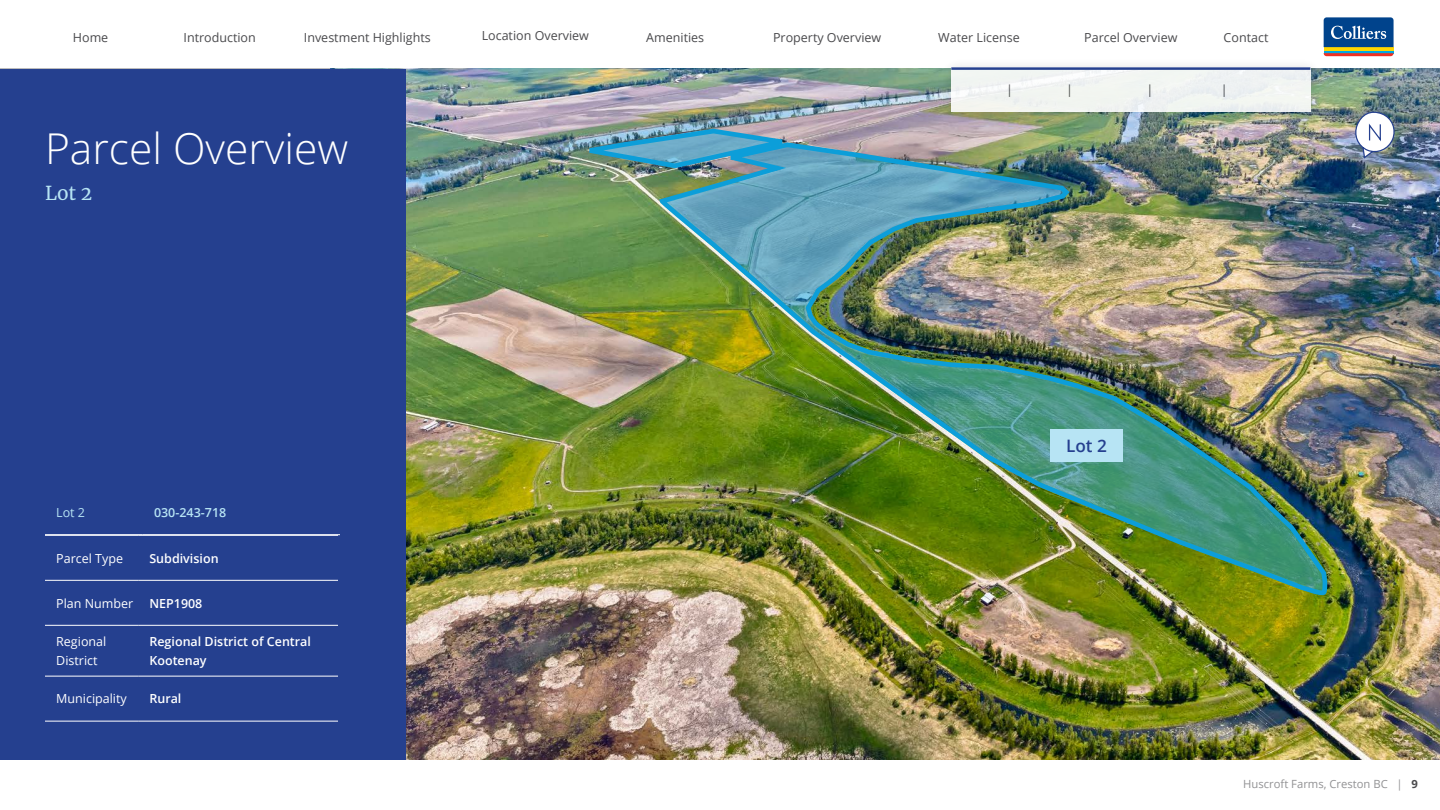
<style>
.page{position:relative;width:1440px;height:810px;background:#fff}
.page>*{position:absolute;margin:0;border:0;box-sizing:border-box;transform-origin:0 0}
.t1{font:300 42.5px "Open Sans";color:#fff}
.t2{font:19px "Merriweather";color:#b7e4f4}
.t3{font:600 17.12px "Open Sans";color:#25408f}
.t4{font:12.5px "Open Sans";color:#4a4a4d}
.t5{font:600 12.5px/18.8px "Open Sans";color:#fff}
.t6{font:12.5px/18.8px "Open Sans";color:#fff}
.t7{font:600 12.5px "Open Sans";color:#b7e4f4}
.t8{font:12.5px "Open Sans";color:#b7e4f4}
.t9{font:11.25px "Open Sans";color:#929294}
.s1{font-weight:700;color:#4a4a4d}
</style>
<div class="page">
<svg style="left:1323px;top:16px;width:72px;height:41px"></svg>
<hr style="left:1324px;top:50px;width:70px;height:3px;background:#00a8e4">
<hr style="left:1324px;top:47px;width:70px;height:3px;background:#ffd600">
<svg style="left:1324px;top:53px;width:70px;height:3px"></svg>
<svg style="left:1324px;top:17px;width:70px;height:30px"></svg>
<img style="left:406px;top:69px;width:1034px;height:691px">
<div style="left:0;top:69px;width:406px;height:691px;background:#25408f"></div>
<div style="left:940px;top:56px;width:382px;height:67px;background:#000;opacity:.15"></div>
<div style="left:951px;top:67px;width:359px;height:45px;background:#f1f5f2"></div>
<hr style="left:951px;top:67px;width:359px;height:3px;background:#25408f">
<hr style="left:45px;top:535px;width:93px;height:1px;background:#fff">
<hr style="left:138px;top:535px;width:200px;height:1px;background:#fff">
<hr style="left:45px;top:580px;width:93px;height:1px;background:#fff">
<hr style="left:138px;top:580px;width:200px;height:1px;background:#fff">
<hr style="left:45px;top:625px;width:93px;height:1px;background:#fff">
<hr style="left:138px;top:625px;width:200px;height:1px;background:#fff">
<hr style="left:45px;top:676px;width:93px;height:1px;background:#fff">
<hr style="left:138px;top:676px;width:200px;height:1px;background:#fff">
<hr style="left:45px;top:721px;width:93px;height:1px;background:#fff">
<hr style="left:138px;top:721px;width:200px;height:1px;background:#fff">
<img style="left:661px;top:139px;width:669px;height:514px">
<img style="left:563px;top:126px;width:224px;height:45px">
<div style="left:1050px;top:430px;width:73px;height:32px;background:#b7e4f4"></div>
<svg style="left:1352px;top:109px;width:46px;height:51px"></svg>
<hr style="left:45px;top:534px;width:98px;height:1px;background:#fff">
<hr style="left:143px;top:534px;width:197px;height:1px;background:#fff">
<p class="t4" style="left:73px;top:29px;width:37px">Home</p>
<p class="t4" style="left:184px;top:29px;width:74px">Introduction</p>
<p class="t4" style="left:304px;top:29px;width:128px">Investment Highlights</p>
<p class="t4" style="left:482px;top:27px;width:109px">Location Overview</p>
<p class="t4" style="left:646px;top:29px;width:59px">Amenities</p>
<p class="t4" style="left:773px;top:29px;width:110px">Property Overview</p>
<p class="t4" style="left:938px;top:29px;width:83px">Water License</p>
<p class="t4" style="left:1084px;top:29px;width:95px">Parcel Overview</p>
<p class="t4" style="left:1224px;top:29px;width:46px">Contact</p>
<h1 class="t1" style="left:45px;top:119px;width:305px">Parcel Overview</h1>
<h2 class="t2" style="left:45px;top:180px;width:49px">Lot 2</h2>
<p class="t8" style="left:56px;top:504px;width:30px">Lot 2</p>
<p class="t7" style="left:154px;top:504px;width:74px">030-243-718</p>
<p class="t6" style="left:56px;top:548px;width:68px">Parcel Type</p>
<p class="t5" style="left:149px;top:548px;width:71px">Subdivision</p>
<p class="t6" style="left:56px;top:593px;width:78px">Plan Number</p>
<p class="t5" style="left:149px;top:593px;width:55px">NEP1908</p>
<p class="t6" style="left:56px;top:632px;width:52px">Regional<br>District</p>
<p class="t5" style="left:149px;top:632px;width:163px">Regional District of Central<br>Kootenay</p>
<p class="t6" style="left:56px;top:689px;width:72px">Municipality</p>
<p class="t5" style="left:149px;top:689px;width:34px">Rural</p>
<p class="t4" style="left:1006px;top:81px;width:8px">|</p>
<p class="t4" style="left:1066px;top:81px;width:8px">|</p>
<p class="t4" style="left:1147px;top:81px;width:8px">|</p>
<p class="t4" style="left:1221px;top:81px;width:8px">|</p>
<h3 class="t3" style="left:1066px;top:434px;width:42px">Lot 2</h3>
<p class="t9" style="left:1243px;top:776px;width:176px">Huscroft Farms, Creston BC | <span class="s1">9</span></p>
</div>
